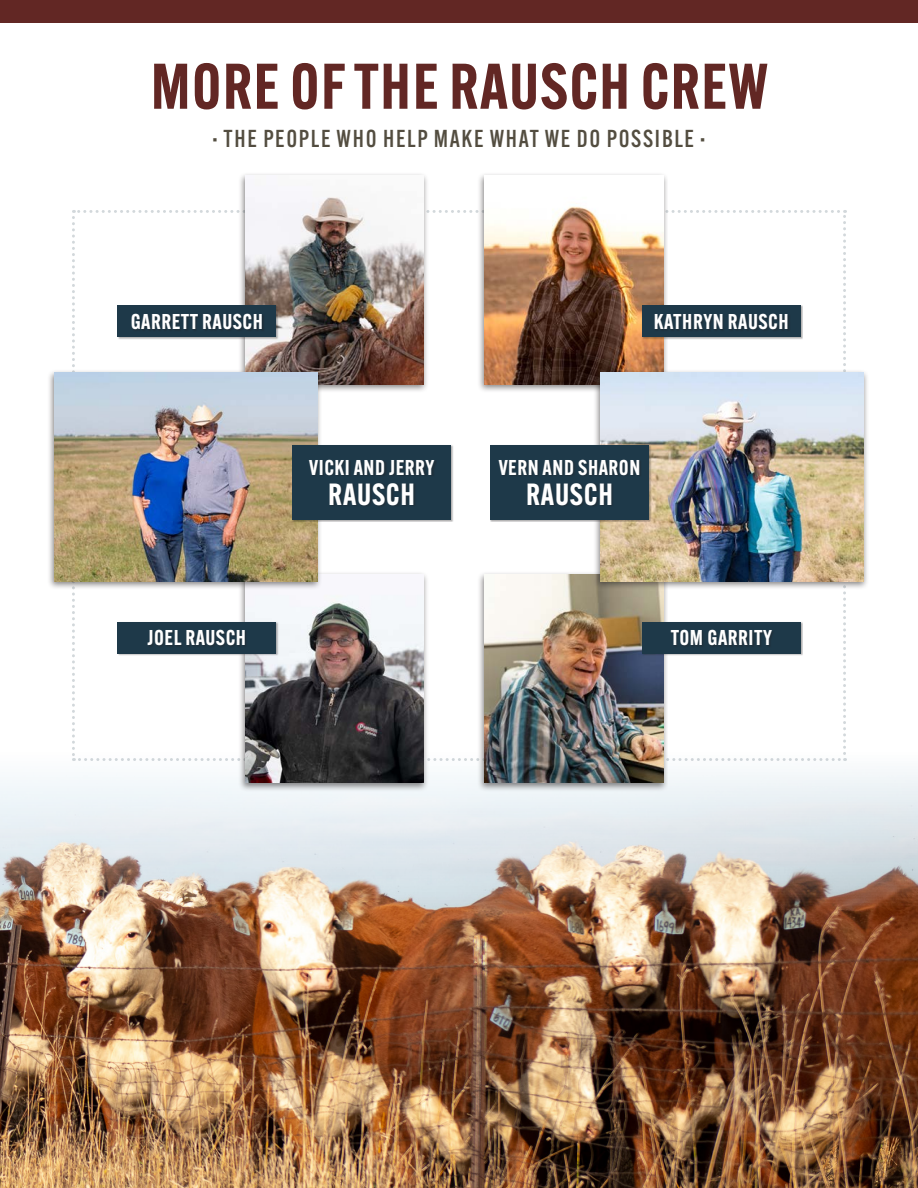
<style>
.page{position:relative;width:918px;height:1188px;background:#fff}
.page>*{position:absolute;margin:0;border:0;box-sizing:border-box;transform-origin:0 0}
.t1{font:600 63px "Alternate Gothic ATF";letter-spacing:.02em;color:#622724}
.t2{font:600 30px "Alternate Gothic ATF";letter-spacing:.025em;color:#fff}
.t3{font:500 24px "Alternate Gothic ATF";letter-spacing:.07em;color:#534d40}
.t4{font:600 21px "Alternate Gothic ATF";letter-spacing:.025em;color:#fff}
</style>
<div class="page">
<img style="left:0;top:758px;width:918px;height:430px">
<div style="left:0;top:0;width:918px;height:23px;background:#622724"></div>
<svg style="left:72px;top:210px;width:774px;height:551px"></svg>
<div style="left:478px;top:571px;width:190px;height:220px;background:#231f20;opacity:.55"></div>
<img style="left:485px;top:574px;width:178px;height:209px">
<div style="left:238px;top:571px;width:191px;height:220px;background:#231f20;opacity:.55"></div>
<img style="left:245px;top:574px;width:179px;height:209px">
<div style="left:117px;top:622px;width:162px;height:34px;background:#231f20;opacity:.35"></div>
<div style="left:117px;top:622px;width:159px;height:31px;background:#1e3949"></div>
<div style="left:148px;top:631px;width:100px;height:17px;background:#1e3442"></div>
<div style="left:642px;top:622px;width:161px;height:34px;background:#231f20;opacity:.35"></div>
<div style="left:642px;top:622px;width:159px;height:31px;background:#1e3949"></div>
<div style="left:671px;top:631px;width:103px;height:17px;background:#1e3441"></div>
<div style="left:238px;top:172px;width:191px;height:221px;background:#231f20;opacity:.55"></div>
<img style="left:245px;top:176px;width:179px;height:208px">
<div style="left:478px;top:172px;width:190px;height:221px;background:#231f20;opacity:.55"></div>
<img style="left:485px;top:176px;width:178px;height:208px">
<div style="left:117px;top:305px;width:162px;height:34px;background:#231f20;opacity:.35"></div>
<div style="left:117px;top:305px;width:159px;height:32px;background:#1e3949"></div>
<div style="left:132px;top:314px;width:133px;height:17px;background:#1e3441"></div>
<div style="left:642px;top:305px;width:161px;height:34px;background:#231f20;opacity:.35"></div>
<div style="left:642px;top:305px;width:159px;height:32px;background:#1e3949"></div>
<div style="left:655px;top:314px;width:136px;height:17px;background:#1e3441"></div>
<div style="left:47px;top:369px;width:275px;height:221px;background:#231f20;opacity:.55"></div>
<img style="left:54px;top:373px;width:263px;height:208px">
<div style="left:594px;top:369px;width:275px;height:221px;background:#231f20;opacity:.55"></div>
<img style="left:601px;top:373px;width:263px;height:208px">
<div style="left:490px;top:445px;width:161px;height:77px;background:#231f20;opacity:.35"></div>
<div style="left:490px;top:445px;width:159px;height:75px;background:#1e3949"></div>
<div style="left:292px;top:445px;width:161px;height:77px;background:#231f20;opacity:.35"></div>
<div style="left:292px;top:445px;width:159px;height:75px;background:#1e3949"></div>
<p class="t1" style="left:151px;top:46px;width:619px">MORE OF THE RAUSCH CREW</p>
<p class="t3" style="left:213px;top:124px;width:494px">· THE PEOPLE WHO HELP MAKE WHAT WE DO POSSIBLE ·</p>
<p class="t4" style="left:131px;top:308px;width:134px">GARRETT RAUSCH</p>
<p class="t4" style="left:654px;top:308px;width:136px">KATHRYN RAUSCH</p>
<p class="t4" style="left:309px;top:454px;width:127px">VICKI AND JERRY</p>
<p class="t2" style="left:328px;top:475px;width:88px">RAUSCH</p>
<p class="t4" style="left:499px;top:454px;width:143px">VERN AND SHARON</p>
<p class="t2" style="left:526px;top:475px;width:88px">RAUSCH</p>
<p class="t4" style="left:148px;top:625px;width:100px">JOEL RAUSCH</p>
<p class="t4" style="left:671px;top:625px;width:103px">TOM GARRITY</p>
</div>
